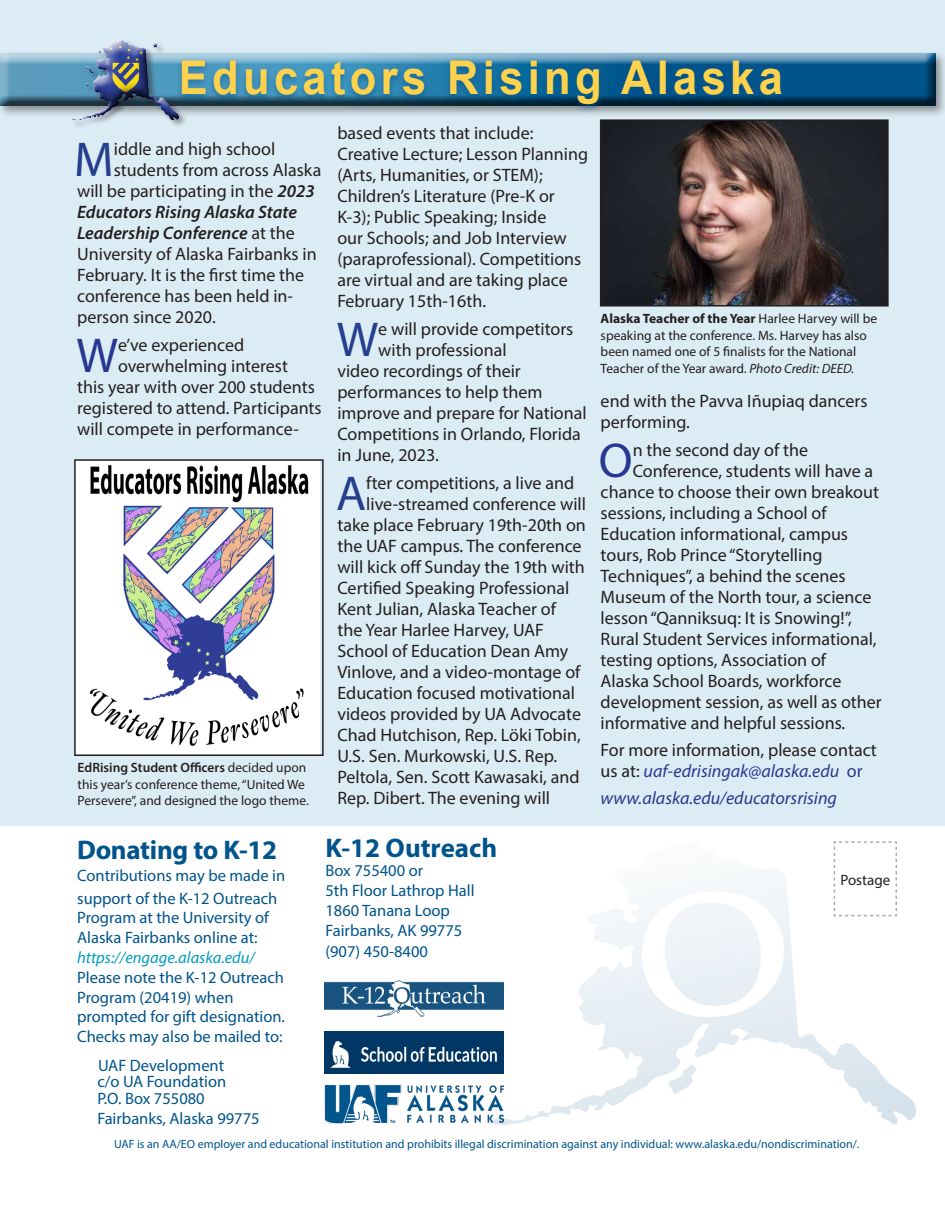
<style>
.page{position:relative;width:945px;height:1215px;background:#fff}
.page>*{position:absolute;margin:0;border:0;box-sizing:border-box;transform-origin:0 0}
.t1{font:49.2px "Myriad Pro";color:#253f8e}
.t2{font:49.2px "Myriad Pro";color:#283891}
.headline_070_intro{font:700 46.5px "Arial";letter-spacing:.1em;color:#fed24c;scale:.93 1}
.t3{font:700 27px "Myriad Pro";letter-spacing:-.01em;color:#00548b}
.t4{font:18px/21px "Myriad Pro";color:#231f20}
.t5{font:italic 600 18px "Myriad Pro";color:#231f20}
.t6{font:italic 18px "Myriad Pro";color:#283891}
.t7{font:16.5px/19.8px "Myriad Pro";color:#00548b}
.t8{font:15px "Myriad Pro";color:#231f20}
.t9{font:13.5px/16.5px "Myriad Pro";color:#231f20}
.graph_150_range{font:12px "Myriad Pro";color:#00548b}
.s1{font-weight:600;font-style:italic}
.s2{font-weight:400;font-style:normal}
.s3{font-weight:600}
.s4{font-style:italic;color:#019bc2}
.s5{font-weight:700}
.s6{font-style:italic}
.s7{font-style:italic;color:#283891}
.s8{color:#283891}
</style>
<div class="page">
<div style="left:0;top:0;width:945px;height:826px;background:#dcecf4"></div>
<img style="left:493px;top:873px;width:423px;height:251px">
<svg style="left:833px;top:841px;width:65px;height:76px"></svg>
<img style="left:325px;top:980px;width:179px;height:36px">
<img style="left:324px;top:1031px;width:180px;height:43px">
<img style="left:324px;top:1085px;width:180px;height:38px">
<div style="left:0;top:50px;width:945px;height:68px;background:#231f20;opacity:.48"></div>
<div style="left:0;top:47px;width:936px;height:59px;background:#fff;opacity:.75"></div>
<div style="left:0;top:54px;width:936px;height:52px;background:#231f20;opacity:.75"></div>
<div style="left:71px;top:39px;width:117px;height:90px;background:#231f20;opacity:.48"></div>
<div style="left:71px;top:39px;width:110px;height:83px;background:#231f20;opacity:.75"></div>
<div style="left:176px;top:58px;width:611px;height:55px;background:#00548b;opacity:.57"></div>
<img style="left:77px;top:462px;width:243px;height:291px">
<div style="left:74px;top:459px;width:250px;height:297px;border:2px solid #231f20"></div>
<img style="left:603px;top:122px;width:283px;height:182px">
<div style="left:600px;top:119px;width:289px;height:188px;border:2px solid #231f20"></div>
<p class="headline_070_intro" style="left:179px;top:47px;width:651px">Educators Rising Alaska</p>
<p class="t1" style="left:74px;top:129px;width:41px">M</p>
<p class="t4" style="left:114px;top:138px;width:163px">iddle and high school</p>
<p class="t4" style="left:114px;top:159px;width:209px">students from across Alaska</p>
<p class="t4" style="left:77px;top:180px;width:239px">will be participating in the <span class="s1">2023</span></p>
<p class="t5" style="left:77px;top:201px;width:221px">Educators Rising Alaska State</p>
<p class="t5" style="left:77px;top:222px;width:219px">Leadership Conference <span class="s2">at the</span></p>
<p class="t4" style="left:77px;top:243px;width:241px">University of Alaska Fairbanks in</p>
<p class="t4" style="left:77px;top:264px;width:229px">February. It is the first time the</p>
<p class="t4" style="left:77px;top:285px;width:218px">conference has been held in-</p>
<p class="t4" style="left:77px;top:306px;width:140px">person since 2020.</p>
<p class="t2" style="left:76px;top:325px;width:43px">W</p>
<p class="t4" style="left:118px;top:334px;width:128px">e’ve experienced</p>
<p class="t4" style="left:118px;top:355px;width:171px">overwhelming interest</p>
<p class="t4" style="left:77px;top:376px;width:239px">this year with over 200 students</p>
<p class="t4" style="left:77px;top:397px;width:246px">registered to attend. Participants</p>
<p class="t4" style="left:77px;top:418px;width:223px">will compete in performance-</p>
<p class="t9" style="left:78px;top:759px;width:233px"><span class="s3">EdRising Student Officers</span> decided upon this year’s conference theme, “United We<br>Persevere”, and designed the logo theme.</p>
<p class="t4" style="left:337px;top:123px;width:252px">based events that include:<br>Creative Lecture; Lesson Planning (Arts, Humanities, or STEM);<br>Children’s Literature (Pre-K or<br>K-3); Public Speaking; Inside<br>our Schools; and Job Interview (paraprofessional). Competitions are virtual and are taking place<br>February 15th-16th.</p>
<p class="t1" style="left:337px;top:309px;width:43px">W</p>
<p class="t4" style="left:378px;top:318px;width:197px">e will provide competitors</p>
<p class="t4" style="left:378px;top:339px;width:130px">with professional</p>
<p class="t4" style="left:337px;top:360px;width:185px">video recordings of their</p>
<p class="t4" style="left:337px;top:381px;width:206px">performances to help them</p>
<p class="t4" style="left:337px;top:402px;width:251px">improve and prepare for National</p>
<p class="t4" style="left:337px;top:423px;width:245px">Competitions in Orlando, Florida</p>
<p class="t4" style="left:337px;top:444px;width:103px">in June, 2023.</p>
<p class="t1" style="left:336px;top:463px;width:32px">A</p>
<p class="t4" style="left:366px;top:472px;width:209px">fter competitions, a live and</p>
<p class="t4" style="left:366px;top:493px;width:221px">live-streamed conference will</p>
<p class="t4" style="left:337px;top:514px;width:250px">take place February 19th-20th on</p>
<p class="t4" style="left:337px;top:535px;width:246px">the UAF campus. The conference</p>
<p class="t4" style="left:337px;top:556px;width:249px">will kick off Sunday the 19th with</p>
<p class="t4" style="left:337px;top:577px;width:233px">Certified Speaking Professional</p>
<p class="t4" style="left:337px;top:598px;width:220px">Kent Julian, Alaska Teacher of</p>
<p class="t4" style="left:337px;top:619px;width:208px">the Year Harlee Harvey, UAF</p>
<p class="t4" style="left:337px;top:640px;width:232px">School of Education Dean Amy</p>
<p class="t4" style="left:337px;top:661px;width:245px">Vinlove, and a video-montage of</p>
<p class="t4" style="left:337px;top:682px;width:239px">Education focused motivational</p>
<p class="t4" style="left:337px;top:703px;width:245px">videos provided by UA Advocate</p>
<p class="t4" style="left:337px;top:724px;width:245px">Chad Hutchison, Rep. Löki Tobin,</p>
<p class="t4" style="left:337px;top:745px;width:221px">U.S. Sen. Murkowski, U.S. Rep.</p>
<p class="t4" style="left:337px;top:766px;width:244px">Peltola, Sen. Scott Kawasaki, and</p>
<p class="t4" style="left:337px;top:787px;width:214px">Rep. Dibert. The evening will</p>
<p class="t3" style="left:77px;top:832px;width:201px">Donating to K-12</p>
<p class="t7" style="left:77px;top:864px;width:210px;line-height:22.5px">Contributions may be made in support of the K-12 Outreach</p>
<p class="t7" style="left:77px;top:908px;width:193px">Program at the University of<br>Alaska Fairbanks online at:</p>
<p class="t7" style="left:77px;top:947px;width:209px"><span class="s4">https://engage.alaska.edu/<br></span>Please note the K-12 Outreach<br>Program (20419) when prompted for gift designation.<br>Checks may also be mailed to:</p>
<p class="t7" style="left:98px;top:1055px;width:128px">UAF Development</p>
<p class="t7" style="left:97px;top:1072px;width:130px">c/o UA Foundation</p>
<p class="t7" style="left:97px;top:1088px;width:109px">P.O. Box 755080</p>
<p class="t7" style="left:97px;top:1108px;width:164px">Fairbanks, Alaska 99775</p>
<p class="t3" style="left:325px;top:830px;width:173px">K-12 Outreach</p>
<p class="t7" style="left:325px;top:861px;width:99px">Box 755400 or</p>
<p class="t7" style="left:325px;top:880px;width:151px">5th Floor Lathrop Hall</p>
<p class="t7" style="left:325px;top:900px;width:126px">1860 Tanana Loop</p>
<p class="t7" style="left:325px;top:920px;width:138px">Fairbanks, AK 99775</p>
<p class="t7" style="left:325px;top:942px;width:104px">(907) 450-8400</p>
<p class="t9" style="left:601px;top:310px;width:278px"><span class="s5">Alaska Teacher of the Year</span> Harlee Harvey will be speaking at the conference. Ms. Harvey has also been named one of 5 finalists for the National Teacher of the Year award. <span class="s6">Photo Credit: DEED.</span></p>
<p class="t4" style="left:601px;top:390px;width:268px">end with the Pavva Iñupiaq dancers performing.</p>
<p class="t2" style="left:599px;top:430px;width:35px">O</p>
<p class="t4" style="left:633px;top:439px;width:177px">n the second day of the</p>
<p class="t4" style="left:633px;top:460px;width:242px">Conference, students will have a</p>
<p class="t4" style="left:601px;top:481px;width:280px">chance to choose their own breakout</p>
<p class="t4" style="left:601px;top:502px;width:228px">sessions, including a School of</p>
<p class="t4" style="left:601px;top:523px;width:249px">Education informational, campus</p>
<p class="t4" style="left:601px;top:544px;width:223px">tours, Rob Prince “Storytelling</p>
<p class="t4" style="left:601px;top:565px;width:246px">Techniques”, a behind the scenes</p>
<p class="t4" style="left:601px;top:586px;width:272px">Museum of the North tour, a science</p>
<p class="t4" style="left:601px;top:607px;width:253px">lesson “Qanniksuq: It is Snowing!”,</p>
<p class="t4" style="left:601px;top:628px;width:278px">Rural Student Services informational,</p>
<p class="t4" style="left:601px;top:649px;width:227px">testing options, Association of</p>
<p class="t4" style="left:601px;top:670px;width:242px">Alaska School Boards, workforce</p>
<p class="t4" style="left:601px;top:691px;width:283px">development session, as well as other</p>
<p class="t4" style="left:601px;top:712px;width:246px">informative and helpful sessions.</p>
<p class="t4" style="left:601px;top:739px;width:278px">For more information, please contact us at: <span class="s7">uaf-edrisingak@alaska.edu</span> <span class="s8">or</span></p>
<p class="t6" style="left:601px;top:787px;width:238px">www.alaska.edu/educatorsrising</p>
<p class="t8" style="left:840px;top:870px;width:51px">Postage</p>
<p class="graph_150_range" style="left:114px;top:1137px;width:747px">UAF is an AA/EO employer and educational institution and prohibits illegal discrimination against any individual: www.alaska.edu/nondiscrimination/.</p>
</div>
